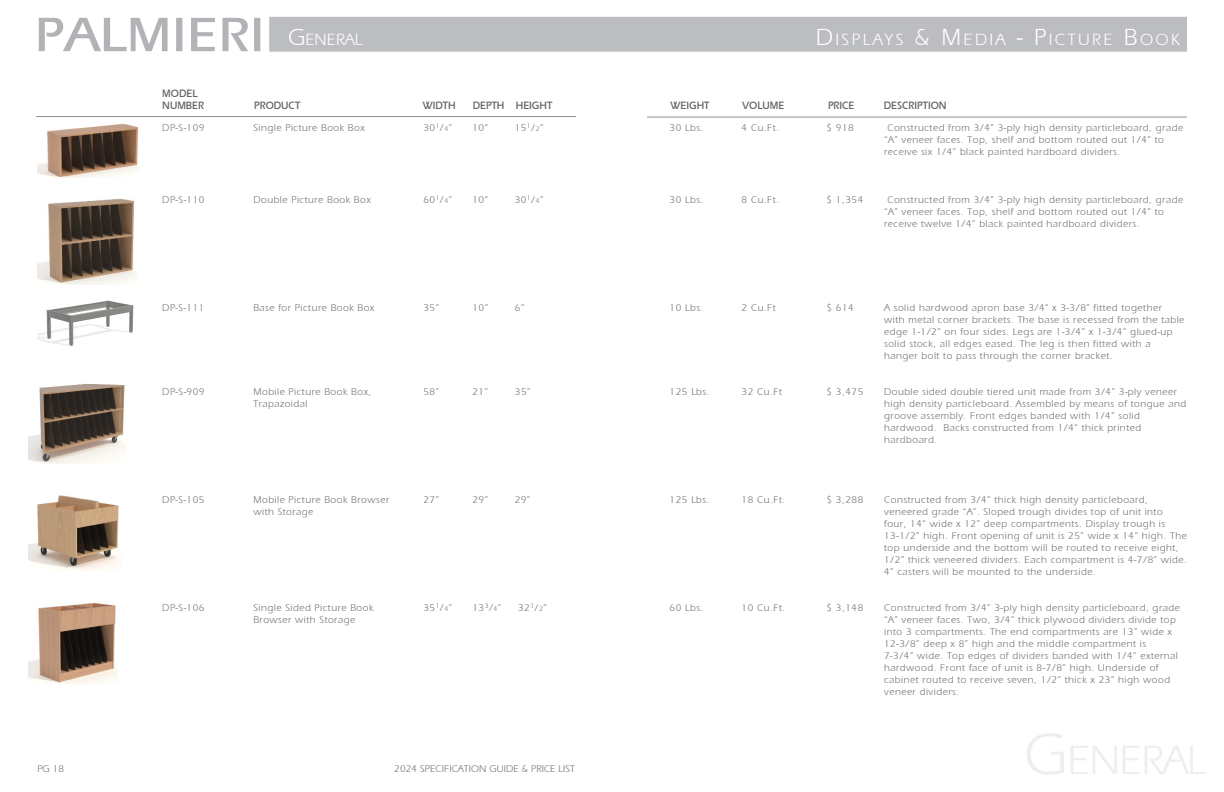
<style>
.page{position:relative;width:1224px;height:792px;background:#fff}
.page>*{position:absolute;margin:0;border:0;box-sizing:border-box;transform-origin:0 0}
.t1{font:50px "Aquiline Book Bold SWFTE";letter-spacing:.015em;color:#b2b3b7;scale:1.04 1}
.t2{font:16.8px "Aquiline Book Regular SWFTE";letter-spacing:.145em;color:#fff}
.t3{font:11px/12px "Aquiline Book Bold SWFTE";color:#636366;scale:.91 1}
.t4{font:10px/12px "Aquiline Book Regular SWFTE";letter-spacing:.05em;color:#717074}
.t5{font:10px "Aquiline Book Regular SWFTE";letter-spacing:.01em;color:#717074}
.s1{font-size:24px}
.s2{font-size:7px}
</style>
<div class="page">
<div style="left:269px;top:17px;width:918px;height:35px;background:#bcbdc0;border:1px solid #bcbdc0"></div>
<hr style="left:36px;top:116px;width:540px;height:1px;background:#919295">
<hr style="left:647px;top:117px;width:540px;height:1px;background:#919295">
<img style="left:37px;top:198px;width:99px;height:87px">
<img style="left:37px;top:300px;width:97px;height:46px">
<img style="left:29px;top:383px;width:97px;height:81px">
<img style="left:37px;top:123px;width:102px;height:55px">
<img style="left:29px;top:602px;width:89px;height:82px">
<img style="left:29px;top:495px;width:92px;height:75px">
<h1 class="t1" style="left:35px;top:5px;width:222px">PALMIERI</h1>
<p class="t3" style="left:162px;top:88px;width:47px">MODEL<br>NUMBER</p>
<h2 class="t2" style="left:288px;top:30px;width:76px"><span class="s1">G</span>ENERAL</h2>
<p class="t2" style="left:816px;top:30px;width:366px"><span class="s1">D</span> ISPLAYS <span class="s1">&amp; M</span>EDIA <span class="s1">- P</span>ICTURE <span class="s1">B</span>OOK</p>
<p class="t3" style="left:254px;top:100px;width:52px">PRODUCT</p>
<p class="t3" style="left:423px;top:100px;width:38px">WIDTH</p>
<p class="t3" style="left:473px;top:100px;width:89px">DEPTH HEIGHT</p>
<p class="t3" style="left:671px;top:100px;width:44px">WEIGHT</p>
<p class="t3" style="left:743px;top:100px;width:47px">VOLUME</p>
<p class="t3" style="left:828px;top:100px;width:31px">PRICE</p>
<p class="t3" style="left:884px;top:100px;width:71px">DESCRIPTION</p>
<p class="t4" style="left:162px;top:122px;width:44px">DP-S-109</p>
<p class="t4" style="left:162px;top:194px;width:44px">DP-S-110</p>
<p class="t4" style="left:253px;top:122px;width:113px">Single Picture Book Box</p>
<p class="t4" style="left:253px;top:194px;width:119px">Double Picture Book Box</p>
<p class="t4" style="left:423px;top:122px;width:30px">30<sup>1</sup>/<span class="s2">4</span>”</p>
<p class="t4" style="left:472px;top:122px;width:17px">10”</p>
<p class="t4" style="left:515px;top:122px;width:30px">15<sup>1</sup>/<span class="s2">2</span>”</p>
<p class="t4" style="left:423px;top:194px;width:30px">60<sup>1</sup>/<span class="s2">4</span>”</p>
<p class="t4" style="left:472px;top:194px;width:17px">10”</p>
<p class="t4" style="left:515px;top:194px;width:30px">30<sup>1</sup>/<span class="s2">4</span>”</p>
<p class="t4" style="left:670px;top:122px;width:35px">30 Lbs.</p>
<p class="t4" style="left:742px;top:122px;width:39px">4 Cu.Ft.</p>
<p class="t4" style="left:670px;top:194px;width:35px">30 Lbs.</p>
<p class="t4" style="left:742px;top:194px;width:39px">8 Cu.Ft.</p>
<p class="t4" style="left:827px;top:122px;width:29px">$ 918</p>
<p class="t4" style="left:827px;top:194px;width:38px">$ 1,354</p>
<p class="t4" style="left:884px;top:122px;width:301px;text-indent:3px">Constructed from 3/4” 3-ply high density particleboard, grade “A” veneer faces. Top, shelf and bottom routed out 1/4” to receive six 1/4” black painted hardboard dividers.</p>
<p class="t4" style="left:884px;top:194px;width:301px;text-indent:3px">Constructed from 3/4” 3-ply high density particleboard, grade “A” veneer faces. Top, shelf and bottom routed out 1/4” to receive twelve 1/4” black painted hardboard dividers.</p>
<p class="t4" style="left:162px;top:302px;width:44px">DP-S-111</p>
<p class="t4" style="left:162px;top:386px;width:44px">DP-S-909</p>
<p class="t4" style="left:253px;top:302px;width:123px">Base for Picture Book Box</p>
<p class="t4" style="left:253px;top:386px;width:120px">Mobile Picture Book Box,</p>
<p class="t4" style="left:253px;top:398px;width:56px">Trapazoidal</p>
<p class="t4" style="left:423px;top:302px;width:17px">35”</p>
<p class="t4" style="left:472px;top:302px;width:17px">10”</p>
<p class="t4" style="left:515px;top:302px;width:11px">6”</p>
<p class="t4" style="left:423px;top:386px;width:17px">58”</p>
<p class="t4" style="left:472px;top:386px;width:17px">21”</p>
<p class="t4" style="left:515px;top:386px;width:17px">35”</p>
<p class="t4" style="left:670px;top:302px;width:35px">10 Lbs.</p>
<p class="t4" style="left:742px;top:302px;width:36px">2 Cu.Ft</p>
<p class="t4" style="left:670px;top:386px;width:42px">125 Lbs.</p>
<p class="t4" style="left:742px;top:386px;width:42px">32 Cu.Ft</p>
<p class="t4" style="left:827px;top:302px;width:29px">$ 614</p>
<p class="t4" style="left:827px;top:386px;width:38px">$ 3,475</p>
<p class="t4" style="left:884px;top:302px;width:302px">A solid hardwood apron base 3/4” x 3-3/8” fitted together with metal corner brackets. The base is recessed from the table edge 1-1/2” on four sides. Legs are 1-3/4” x 1-3/4” glued-up solid stock, all edges eased. The leg is then fitted with a</p>
<p class="t4" style="left:884px;top:350px;width:230px">hanger bolt to pass through the corner bracket.</p>
<p class="t4" style="left:884px;top:386px;width:304px">Double sided double tiered unit made from 3/4” 3-ply veneer high density particleboard. Assembled by means of tongue and groove assembly. Front edges banded with 1/4” solid</p>
<p class="t4" style="left:884px;top:422px;width:259px">hardwood. Backs constructed from 1/4” thick printed</p>
<p class="t4" style="left:884px;top:434px;width:55px">hardboard.</p>
<p class="t4" style="left:162px;top:494px;width:44px">DP-S-105</p>
<p class="t4" style="left:162px;top:602px;width:44px">DP-S-106</p>
<p class="t4" style="left:253px;top:494px;width:137px">Mobile Picture Book Browser with Storage</p>
<p class="t4" style="left:253px;top:602px;width:122px">Single Sided Picture Book</p>
<p class="t4" style="left:253px;top:614px;width:103px">Browser with Storage</p>
<p class="t4" style="left:423px;top:494px;width:17px">27”</p>
<p class="t4" style="left:472px;top:494px;width:17px">29”</p>
<p class="t4" style="left:515px;top:494px;width:17px">29”</p>
<p class="t4" style="left:423px;top:602px;width:30px">35<sup>1</sup>/<span class="s2">4</span>”</p>
<p class="t4" style="left:472px;top:602px;width:30px">13<sup>3</sup>/<span class="s2">4</span>”</p>
<p class="t4" style="left:518px;top:602px;width:30px">32<sup>1</sup>/<span class="s2">2</span>”</p>
<p class="t4" style="left:670px;top:494px;width:42px">125 Lbs.</p>
<p class="t4" style="left:742px;top:494px;width:45px">18 Cu.Ft.</p>
<p class="t4" style="left:670px;top:602px;width:35px">60 Lbs.</p>
<p class="t4" style="left:742px;top:602px;width:45px">10 Cu.Ft.</p>
<p class="t4" style="left:827px;top:494px;width:38px">$ 3,288</p>
<p class="t4" style="left:827px;top:602px;width:38px">$ 3,148</p>
<p class="t4" style="left:884px;top:494px;width:265px">Constructed from 3/4” thick high density particleboard,</p>
<p class="t4" style="left:884px;top:506px;width:304px">veneered grade “A”. Sloped trough divides top of unit into four, 14” wide x 12” deep compartments. Display trough is 13-1/2” high. Front opening of unit is 25” wide x 14” high. The top underside and the bottom will be routed to receive eight, 1/2” thick veneered dividers. Each compartment is 4-7/8” wide.<br>4” casters will be mounted to the underside.</p>
<p class="t4" style="left:884px;top:602px;width:297px">Constructed from 3/4” 3-ply high density particleboard, grade “A” veneer faces. Two, 3/4” thick plywood dividers divide top into 3 compartments. The end compartments are 13” wide x 12-3/8” deep x 8” high and the middle compartment is</p>
<p class="t4" style="left:884px;top:650px;width:295px">7-3/4” wide. Top edges of dividers banded with 1/4” external</p>
<p class="t4" style="left:884px;top:662px;width:276px">hardwood. Front face of unit is 8-7/8” high. Underside of</p>
<p class="t4" style="left:884px;top:674px;width:288px">cabinet routed to receive seven, 1/2” thick x 23” high wood veneer dividers.</p>
<p class="t4" style="left:37px;top:763px;width:28px">PG 18</p>
<p class="t5" style="left:394px;top:763px;width:182px">2024 SPECIFICATION GUIDE &amp; PRICE LIST</p>
</div>
